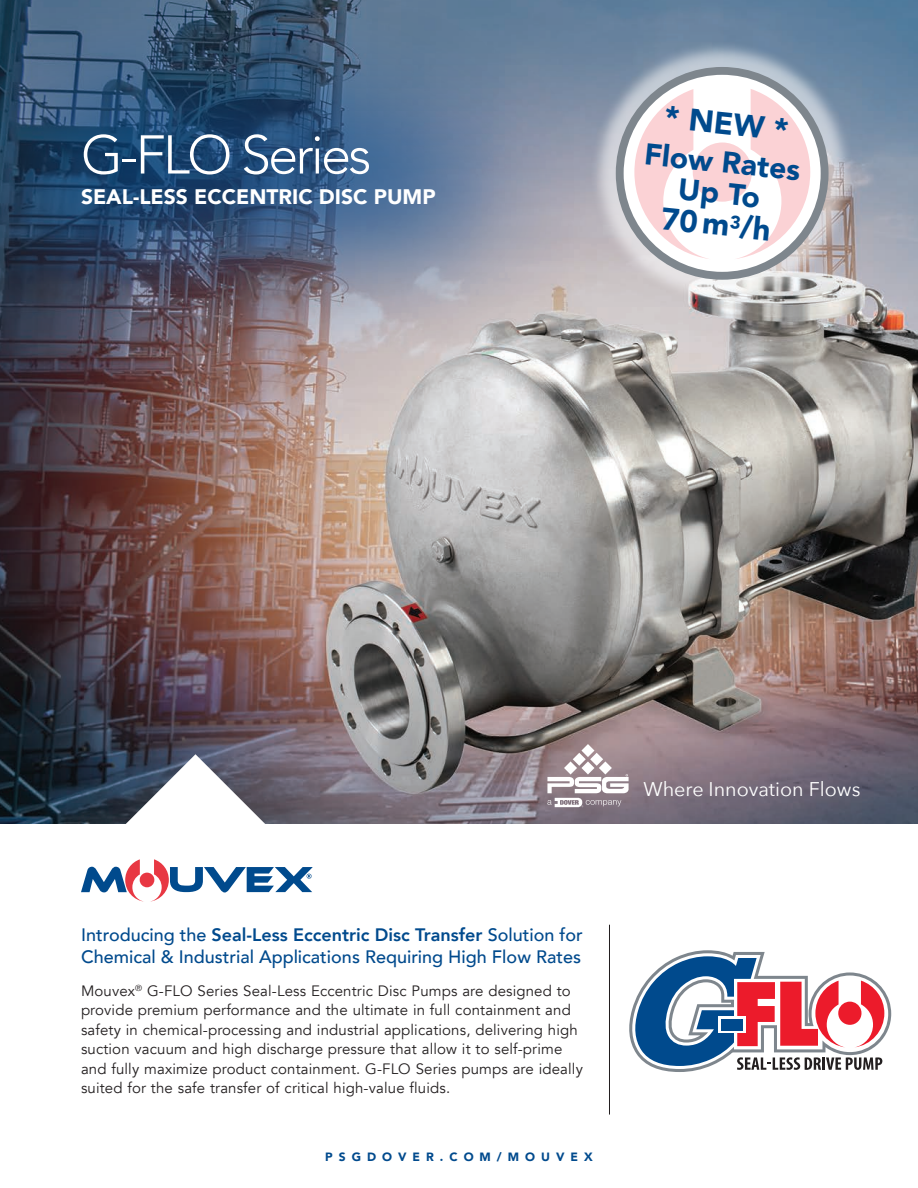
<style>
.page{position:relative;width:918px;height:1188px;background:#fff}
.page>*{position:absolute;margin:0;border:0;box-sizing:border-box;transform-origin:0 0}
.t1{font:300 54px "Avenir";letter-spacing:-.05em;color:#fff}
.t2{font:900 31.05px "Avenir";color:#004a8d}
.t3{font:900 30px/31.5px "Avenir";color:#004a8d;text-align:center}
.t4{font:900 21px "Avenir";color:#fff}
.t5{font:19.8px "Avenir Next";color:#fff}
.t6{font:500 18px/21.6px "Avenir";color:#004a8d}
.t7{font:15px/19.5px "Avenir";letter-spacing:.01em;color:#231f20}
.t8{font:900 12px "Avenir";letter-spacing:.5em;color:#004a8d}
.s1{font-weight:800}
</style>
<div class="page">
<img style="left:0;top:0;width:918px;height:823px">
<svg style="left:547px;top:744px;width:82px;height:63px"></svg>
<div style="left:0;top:0;width:583px;height:358px;background:#004a8d;opacity:.65"></div>
<hr style="left:609px;top:925px;width:1px;height:190px;background:#231f20">
<svg style="left:81px;top:754px;width:232px;height:148px"></svg>
<svg style="left:629px;top:950px;width:262px;height:122px"></svg>
<div style="left:590px;top:41px;width:265px;height:265px;background:#fff;opacity:.55"></div>
<div style="left:616px;top:67px;width:213px;height:213px;background:#7e868d;border-radius:50%"></div>
<div style="left:624px;top:75px;width:197px;height:197px;background:#fff;border-radius:50%"></div>
<svg style="left:634px;top:89px;width:176px;height:170px"></svg>
<h1 class="t1" style="left:81px;top:123px;width:292px">G-FLO Series</h1>
<h3 class="t4" style="left:81px;top:178px;width:356px">SEAL-LESS ECCENTRIC DISC PUMP</h3>
<h2 class="t2" style="left:668px;top:90px;width:126px;rotate:6deg">* NEW *</h2>
<h3 class="t3" style="left:646px;top:137px;width:158px;rotate:6deg">Flow Rates<br>Up To</h3>
<h2 class="t2" style="left:664px;top:192px;width:111px;rotate:6deg">70 m<sup>3</sup>/h</h2>
<h3 class="t5" style="left:644px;top:772px;width:218px">Where Innovation Flows</h3>
<p class="t6" style="left:81px;top:923px;width:503px">Introducing the <span class="s1">Seal-Less Eccentric Disc Transfer</span> Solution for<br>Chemical &amp; Industrial Applications Requiring High Flow Rates</p>
<p class="t7" style="left:81px;top:981px;width:503px">Mouvex<sup>®</sup> G-FLO Series Seal-Less Eccentric Disc Pumps are designed to provide premium performance and the ultimate in full containment and safety in chemical-processing and industrial applications, delivering high suction vacuum and high discharge pressure that allow it to self-prime and fully maximize product containment. G-FLO Series pumps are ideally suited for the safe transfer of critical high-value fluids.</p>
<p class="t8" style="left:325px;top:1146px;width:269px">PSGDOVER.COM/MOUVEX</p>
</div>
